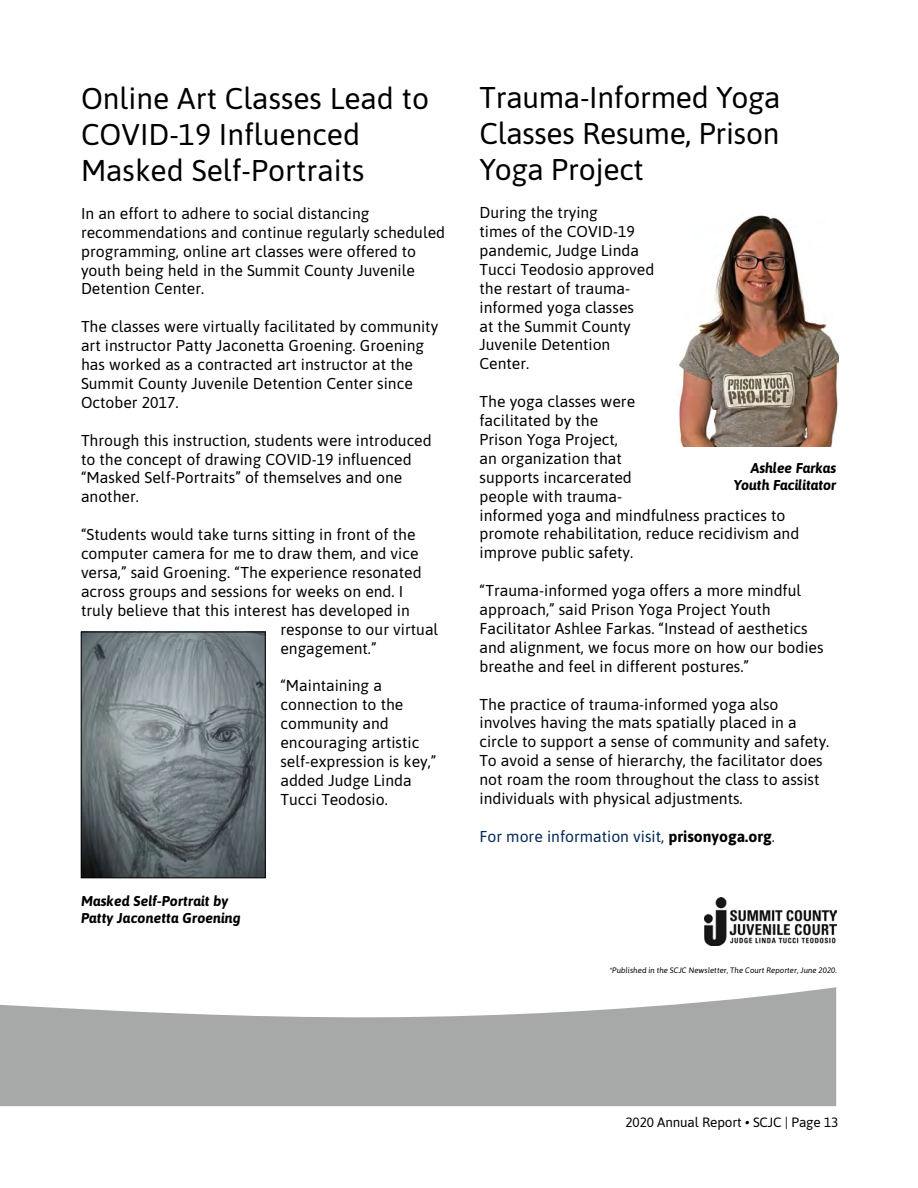
<style>
.page{position:relative;width:918px;height:1188px;background:#fff}
.page>*{position:absolute;margin:0;border:0;box-sizing:border-box;transform-origin:0 0}
.t1{font:30px/36px "Asap";color:#000;text-align:justify}
.t2{font:15.75px/18.9px "Asap";color:#000}
.t3{font:15.75px "Asap";color:#002856}
.t4{font:italic 700 14.25px/17.1px "Asap";color:#000;text-align:right}
.t5{font:13.5px "Asap";letter-spacing:-.01em;color:#000}
.t6{font:italic 7.8px "Asap";color:#000}
.s1{font-weight:700;color:#000}
.s2{font-style:italic}
</style>
<div class="page">
<img style="left:678px;top:215px;width:160px;height:232px">
<img style="left:83px;top:634px;width:180px;height:242px">
<div style="left:81px;top:632px;width:184px;height:246px;border:1px solid #000"></div>
<svg style="left:0;top:987px;width:836px;height:119px;fill:#a7a9a9"></svg>
<img style="left:705px;top:898px;width:132px;height:47px">
<h1 class="t1" style="left:81px;top:79px;width:350px;text-align:left">Online Art Classes Lead to<br>COVID-19 Influenced<br>Masked Self-Portraits</h1>
<p class="t2" style="left:81px;top:203px;width:366px">In an effort to adhere to social distancing recommendations and continue regularly scheduled programming, online art classes were offered to youth being held in the Summit County Juvenile Detention Center.</p>
<p class="t2" style="left:81px;top:316px;width:359px">The classes were virtually facilitated by community art instructor Patty Jaconetta Groening. Groening has worked as a contracted art instructor at the Summit County Juvenile Detention Center since October 2017.</p>
<p class="t2" style="left:81px;top:430px;width:352px">Through this instruction, students were introduced to the concept of drawing COVID-19 influenced “Masked Self-Portraits” of themselves and one another.</p>
<p class="t2" style="left:81px;top:524px;width:336px">“Students would take turns sitting in front of the</p>
<p class="t2" style="left:81px;top:543px;width:339px">computer camera for me to draw them, and vice</p>
<p class="t2" style="left:81px;top:562px;width:342px">versa,” said Groening. “The experience resonated</p>
<p class="t2" style="left:81px;top:581px;width:324px">across groups and sessions for weeks on end. I</p>
<p class="t2" style="left:81px;top:600px;width:330px">truly believe that this interest has developed in</p>
<p class="t2" style="left:280px;top:619px;width:159px">response to our virtual</p>
<p class="t2" style="left:280px;top:638px;width:98px">engagement.”</p>
<p class="t2" style="left:280px;top:676px;width:158px">“Maintaining a connection to the community and encouraging artistic self-expression is key,” added Judge Linda<br>Tucci Teodosio.</p>
<p class="t4" style="left:81px;top:892px;width:161px;text-align:left">Masked Self-Portrait by<br>Patty Jaconetta Groening</p>
<h1 class="t1" style="left:480px;top:78px;width:303px">Trauma-Informed Yoga Classes Resume, Prison Yoga Project</h1>
<p class="t2" style="left:480px;top:202px;width:176px">During the trying<br>times of the COVID-19 pandemic, Judge Linda<br>Tucci Teodosio approved the restart of trauma&shy;informed yoga classes<br>at the Summit County<br>Juvenile Detention<br>Center.</p>
<p class="t2" style="left:480px;top:391px;width:321px">The yoga classes were<br>facilitated by the<br>Prison Yoga Project,<br>an organization that<br>supports incarcerated<br>people with trauma-<br>informed yoga and mindfulness practices to promote rehabilitation, reduce recidivism and improve public safety.</p>
<p class="t2" style="left:480px;top:580px;width:346px">“Trauma-informed yoga offers a more mindful approach,” said Prison Yoga Project Youth Facilitator Ashlee Farkas. “Instead of aesthetics and alignment, we focus more on how our bodies breathe and feel in different postures.”</p>
<p class="t2" style="left:480px;top:694px;width:351px">The practice of trauma-informed yoga also involves having the mats spatially placed in a circle to support a sense of community and safety.<br>To avoid a sense of hierarchy, the facilitator does not roam the room throughout the class to assist individuals with physical adjustments.</p>
<p class="t3" style="left:480px;top:825px;width:297px">For more information visit, <span class="s1">prisonyoga.org</span>.</p>
<p class="t4" style="left:734px;top:459px;width:104px">Ashlee Farkas<br>Youth Facilitator</p>
<p class="t6" style="left:609px;top:965px;width:229px">*Published in the SCJC Newsletter, The Court Reporter, June 2020.</p>
<p class="t5" style="left:626px;top:1113px;width:214px">2020 Annual Report <span class="s2">•</span> SCJC | Page 13</p>
</div>
